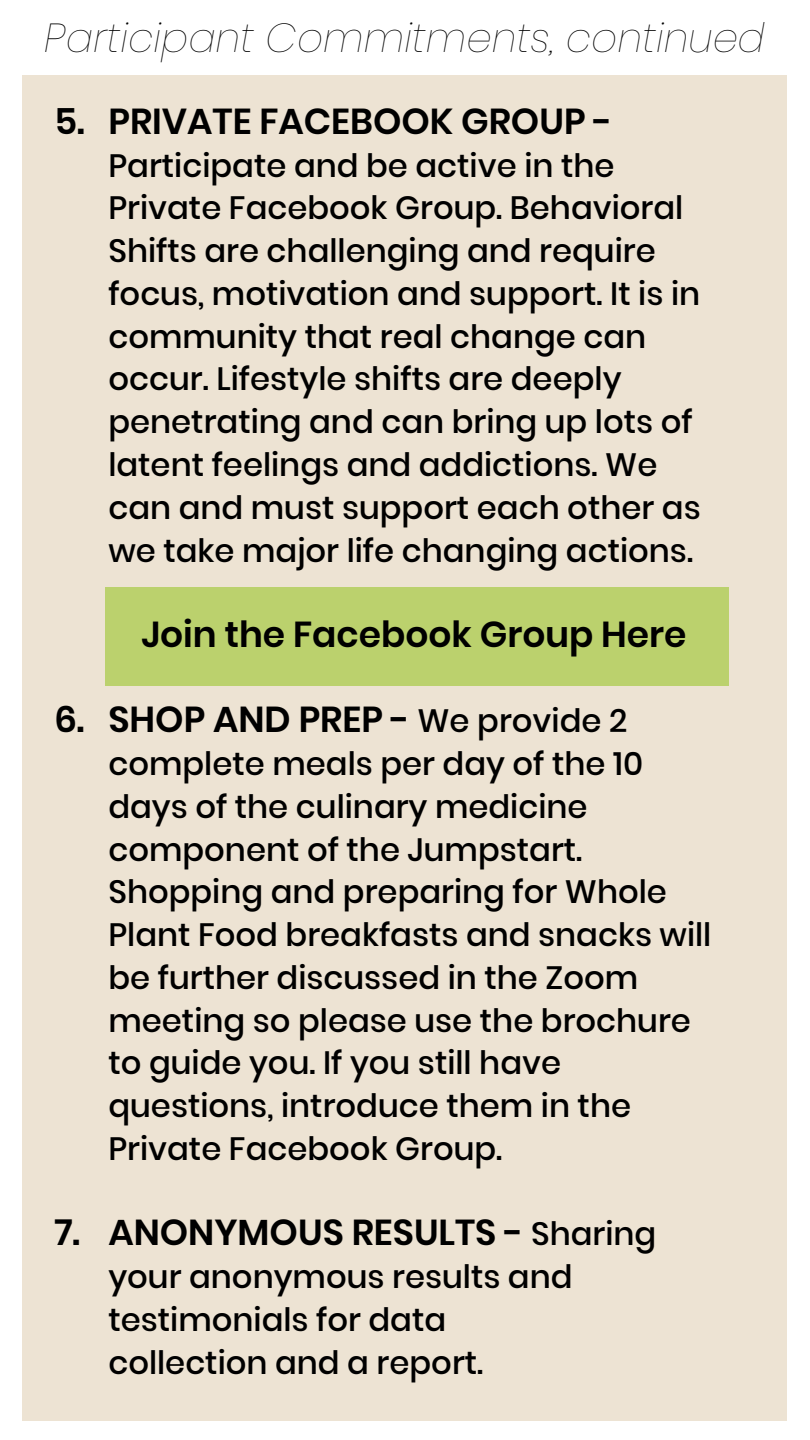
<style>
.page{position:relative;width:810px;height:1440px;background:#fff}
.page>*{position:absolute;margin:0;border:0;box-sizing:border-box;transform-origin:0 0}
.t1{font:italic 100 40.5px "Poppins";color:#000}
.t2{font:600 36px "Poppins";color:#000}
.t3{font:500 32.25px/42.8px "Poppins";color:#000}
.s1{font-weight:500;font-size:32.25px}
</style>
<div class="page">
<div style="left:22px;top:76px;width:766px;height:1345px;background:#ede3d3"></div>
<div style="left:105px;top:587px;width:623px;height:99px;background:#bbd16d"></div>
<p class="t1" style="left:45px;top:15px;width:722px">Participant Commitments, continued</p>
<p class="t2" style="left:54px;top:100px;width:32px">5.</p>
<p class="t2" style="left:108px;top:100px;width:505px">PRIVATE FACEBOOK GROUP -</p>
<p class="t3" style="left:108px;top:144px;width:594px">Participate and be active in the Private Facebook Group. Behavioral Shifts are challenging and require focus, motivation and support. It is in community that real change can occur. Lifestyle shifts are deeply penetrating and can bring up lots of latent feelings and addictions. We can and must support each other as we take major life changing actions.</p>
<p class="t2" style="left:141px;top:613px;width:547px">Join the Facebook Group Here</p>
<p class="t2" style="left:54px;top:699px;width:32px">6.</p>
<p class="t2" style="left:108px;top:699px;width:520px">SHOP AND PREP - <span class="s1">We provide 2</span></p>
<p class="t3" style="left:108px;top:743px;width:605px">complete meals per day of the 10 days of the culinary medicine component of the Jumpstart.<br>Shopping and preparing for Whole<br>Plant Food breakfasts and snacks will be further discussed in the Zoom meeting so please use the brochure to guide you. If you still have questions, introduce them in the<br>Private Facebook Group.</p>
<p class="t2" style="left:54px;top:1212px;width:27px">7.</p>
<p class="t2" style="left:108px;top:1212px;width:549px">ANONYMOUS RESULTS - <span class="s1">Sharing</span></p>
<p class="t3" style="left:108px;top:1256px;width:466px">your anonymous results and testimonials for data collection and a report.</p>
</div>
